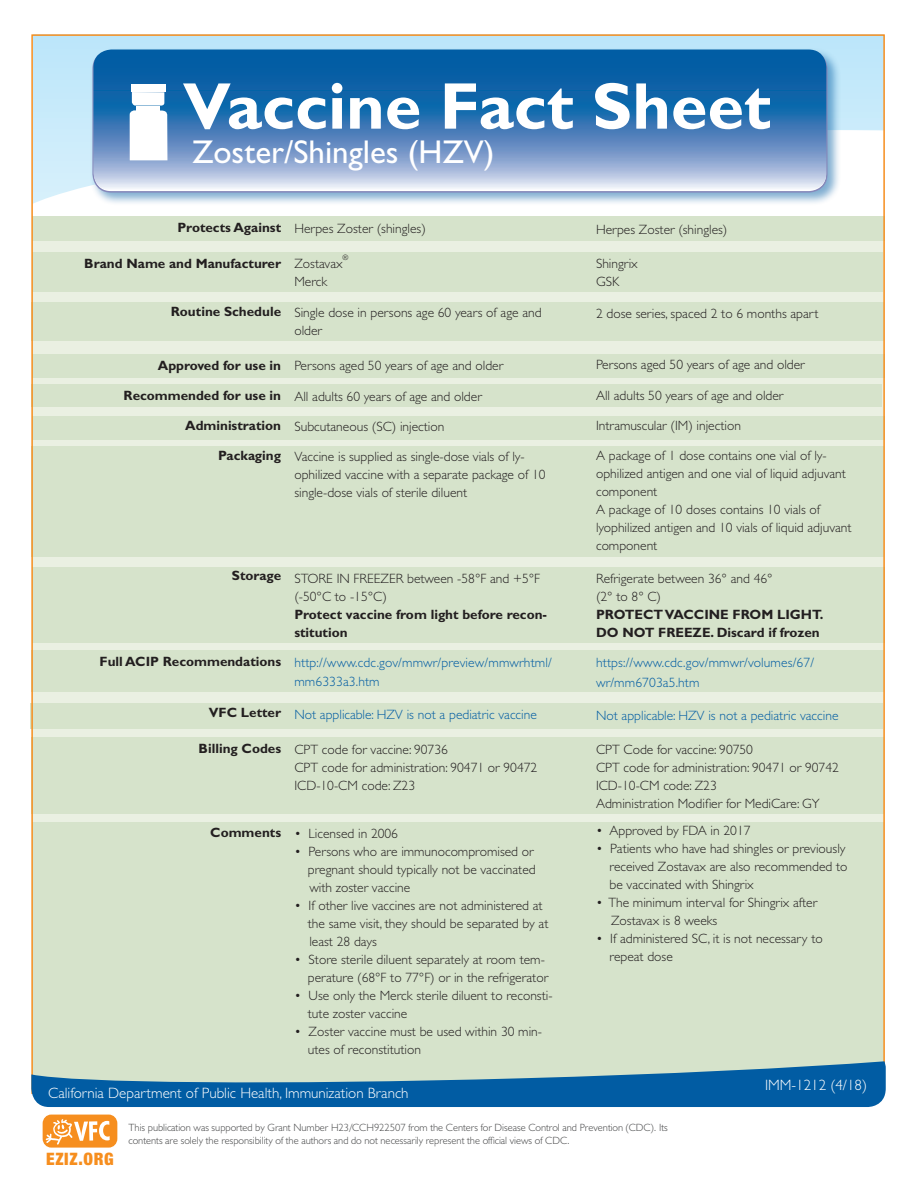
<style>
.page{position:relative;width:918px;height:1188px;background:#fff}
.page>*{position:absolute;margin:0;border:0;box-sizing:border-box;transform-origin:0 0}
.t1{font:700 66.3px "Gill Sans Std";color:#fff}
.t2{font:33px "Gill Sans Std";color:#fff}
.t3{font:900 condensed 17.1px "Helvetica Neue LT Std";letter-spacing:.04em;color:#f68e1e}
.t4{font:300 15px "Gill Sans Std";color:#fff}
.t5{font:300 13.5px/18px "Gill Sans Std";color:#231f20}
.t6{font:700 13.5px/18px "Gill Sans Std";color:#231f20}
.t7{font:300 13.5px/19.5px "Gill Sans Std";letter-spacing:.01em;color:#015ca3}
.t8{font:300 10.5px/12.6px "Gill Sans";color:#4b4c4d}
.t9{font:300 7.5px "Gill Sans Std";color:#231f20}
.s1{font-weight:700}
.s2{font-weight:300}
</style>
<div class="page">
<svg style="left:34px;top:37px;width:848px;height:166px;background:#cbebfa"></svg>
<div style="left:32px;top:235px;width:851px;height:855px;background:#eaf0e2"></div>
<div style="left:32px;top:354px;width:853px;height:24px;background:#d6e3cb"></div>
<div style="left:32px;top:385px;width:850px;height:22px;background:#d6e3cb"></div>
<div style="left:32px;top:416px;width:853px;height:24px;background:#d6e3cb"></div>
<div style="left:31px;top:447px;width:853px;height:110px;background:#d6e3cb"></div>
<div style="left:32px;top:567px;width:853px;height:76px;background:#d6e3cb"></div>
<div style="left:31px;top:651px;width:853px;height:41px;background:#d6e3cb"></div>
<div style="left:31px;top:703px;width:852px;height:26px;background:#d6e3cb"></div>
<div style="left:31px;top:738px;width:853px;height:76px;background:#d6e3cb"></div>
<div style="left:32px;top:822px;width:852px;height:270px;background:#d6e3cb"></div>
<div style="left:32px;top:216px;width:852px;height:25px;background:#d6e3cb"></div>
<div style="left:32px;top:252px;width:851px;height:40px;background:#d6e3cb"></div>
<div style="left:31px;top:302px;width:853px;height:39px;background:#d6e3cb"></div>
<div style="left:90px;top:48px;width:751px;height:158px;background:#015ca3;opacity:.5"></div>
<div style="left:92px;top:50px;width:736px;height:143px;border:2px solid #8688ba;border-radius:18px"></div>
<svg style="left:93px;top:50px;width:733px;height:140px;background:#4883bb"></svg>
<div style="left:131px;top:84px;width:35px;height:7px;background:#fff"></div>
<svg style="left:130px;top:92px;width:38px;height:68px"></svg>
<div style="left:43px;top:1115px;width:74px;height:33px;background:#f68e1e;border-radius:9px"></div>
<svg style="left:46px;top:1119px;width:64px;height:26px"></svg>
<svg style="left:31px;top:1061px;width:855px;height:46px"></svg>
<p class="t1" style="left:183px;top:67px;width:589px">Vaccine Fact Sheet</p>
<p class="t2" style="left:192px;top:133px;width:304px">Zoster/Shingles (HZV)</p>
<p class="t6" style="left:177px;top:219px;width:105px">Protects Against</p>
<p class="t6" style="left:84px;top:255px;width:198px">Brand Name and Manufacturer</p>
<p class="t6" style="left:171px;top:303px;width:112px">Routine Schedule</p>
<p class="t6" style="left:158px;top:357px;width:125px">Approved for use in</p>
<p class="t6" style="left:124px;top:387px;width:159px">Recommended for use in</p>
<p class="t6" style="left:185px;top:417px;width:98px">Administration</p>
<p class="t6" style="left:218px;top:447px;width:64px">Packaging</p>
<p class="t5" style="left:294px;top:220px;width:133px">Herpes Zoster (shingles)</p>
<p class="t5" style="left:294px;top:254px;width:50px">Zostavax</p>
<p class="t9" style="left:343px;top:254px;width:7px">®</p>
<p class="t5" style="left:294px;top:272px;width:34px">Merck</p>
<p class="t5" style="left:294px;top:304px;width:249px">Single dose in persons age 60 years of age and older</p>
<p class="t5" style="left:294px;top:356px;width:210px">Persons aged 50 years of age and older</p>
<p class="t5" style="left:294px;top:388px;width:189px">All adults 60 years of age and older</p>
<p class="t5" style="left:294px;top:418px;width:152px">Subcutaneous (SC) injection</p>
<p class="t5" style="left:294px;top:448px;width:253px">Vaccine is supplied as single-dose vials of ly&shy;ophilized vaccine with a separate package of 10 single-dose vials of sterile diluent</p>
<p class="t6" style="left:232px;top:567px;width:51px">Storage</p>
<p class="t6" style="left:100px;top:652px;width:183px">Full ACIP Recommendations</p>
<p class="t6" style="left:209px;top:703px;width:74px">VFC Letter</p>
<p class="t6" style="left:199px;top:739px;width:84px">Billing Codes</p>
<p class="t6" style="left:210px;top:823px;width:72px">Comments</p>
<p class="t5" style="left:294px;top:569px;width:254px">STORE IN FREEZER between -58°F and +5°F (-50°C to -15°C)<br><span class="s1">Protect vaccine from light before recon&shy;stitution</span></p>
<p class="t7" style="left:294px;top:653px;width:259px">http://www.cdc.gov/mmwr/preview/mmwrhtml/ mm6333a3.htm</p>
<p class="t7" style="left:294px;top:705px;width:244px">Not applicable: HZV is not a pediatric vaccine</p>
<p class="t5" style="left:294px;top:740px;width:155px">CPT code for vaccine: 90736</p>
<p class="t5" style="left:294px;top:758px;width:244px">CPT code for administration: 90471 or 90472</p>
<p class="t5" style="left:294px;top:776px;width:122px">ICD-10-CM code: Z23</p>
<p class="t5" style="left:294px;top:825px;width:105px">• Licensed in 2006</p>
<p class="t5" style="left:308px;top:843px;width:229px;text-indent:-14px">• Persons who are immunocompromised or pregnant should typically not be vaccinated with zoster vaccine</p>
<p class="t5" style="left:308px;top:897px;width:242px;text-indent:-14px">• If other live vaccines are not administered at the same visit, they should be separated by at least 28 days</p>
<p class="t5" style="left:294px;top:951px;width:255px;text-align:right">• Store sterile diluent separately at room tem&shy;perature (68°F to 77°F) or in the refrigerator</p>
<p class="t5" style="left:308px;top:987px;width:246px;text-indent:-14px">• Use only the Merck sterile diluent to reconsti&shy;tute zoster vaccine</p>
<p class="t5" style="left:308px;top:1023px;width:236px;text-indent:-14px">• Zoster vaccine must be used within 30 min&shy;utes of reconstitution</p>
<p class="t4" style="left:48px;top:1084px;width:362px">California Department of Public Health, Immunization Branch</p>
<p class="t5" style="left:596px;top:220px;width:133px">Herpes Zoster (shingles)</p>
<p class="t5" style="left:596px;top:255px;width:43px">Shingrix</p>
<p class="t5" style="left:596px;top:273px;width:25px">GSK</p>
<p class="t5" style="left:596px;top:304px;width:224px">2 dose series, spaced 2 to 6 months apart</p>
<p class="t5" style="left:596px;top:355px;width:210px">Persons aged 50 years of age and older</p>
<p class="t5" style="left:596px;top:387px;width:189px">All adults 50 years of age and older</p>
<p class="t5" style="left:596px;top:417px;width:146px">Intramuscular (IM) injection</p>
<p class="t5" style="left:596px;top:447px;width:251px">A package of 1 dose contains one vial of ly&shy;ophilized antigen and one vial of liquid adjuvant component</p>
<p class="t5" style="left:596px;top:501px;width:257px">A package of 10 doses contains 10 vials of lyophilized antigen and 10 vials of liquid adjuvant component</p>
<p class="t6" style="left:596px;top:570px;width:229px"><span class="s2">Refrigerate between 36° and 46°<br>(2° to 8° C)<br></span>PROTECT VACCINE FROM LIGHT.<br>DO NOT FREEZE. Discard if frozen</p>
<p class="t7" style="left:596px;top:653px;width:220px">https://www.cdc.gov/mmwr/volumes/67/ wr/mm6703a5.htm</p>
<p class="t7" style="left:596px;top:706px;width:244px">Not applicable: HZV is not a pediatric vaccine</p>
<p class="t5" style="left:596px;top:741px;width:158px">CPT Code for vaccine: 90750</p>
<p class="t5" style="left:596px;top:759px;width:244px">CPT code for administration: 90471 or 90742</p>
<p class="t5" style="left:596px;top:777px;width:225px">ICD-10-CM code: Z23<br>Administration Modifier for MediCare: GY</p>
<p class="t5" style="left:596px;top:822px;width:156px">• Approved by FDA in 2017</p>
<p class="t5" style="left:610px;top:840px;width:240px;text-indent:-14px">• Patients who have had shingles or previously received Zostavax are also recommended to be vaccinated with Shingrix</p>
<p class="t5" style="left:611px;top:894px;width:208px;text-indent:-15px">• The minimum interval for Shingrix after<br>Zostavax is 8 weeks</p>
<p class="t5" style="left:610px;top:930px;width:215px;text-indent:-14px">• If administered SC, it is not necessary to repeat dose</p>
<p class="t4" style="left:765px;top:1076px;width:104px">IMM-1212 (4/18)</p>
<p class="t3" style="left:46px;top:1148px;width:69px">EZIZ.ORG</p>
<p class="t8" style="left:129px;top:1121px;width:541px">This publication was supported by Grant Number H23/CCH922507 from the Centers for Disease Control and Prevention (CDC). Its contents are solely the responsibility of the authors and do not necessarily represent the official views of CDC.</p>
</div>
